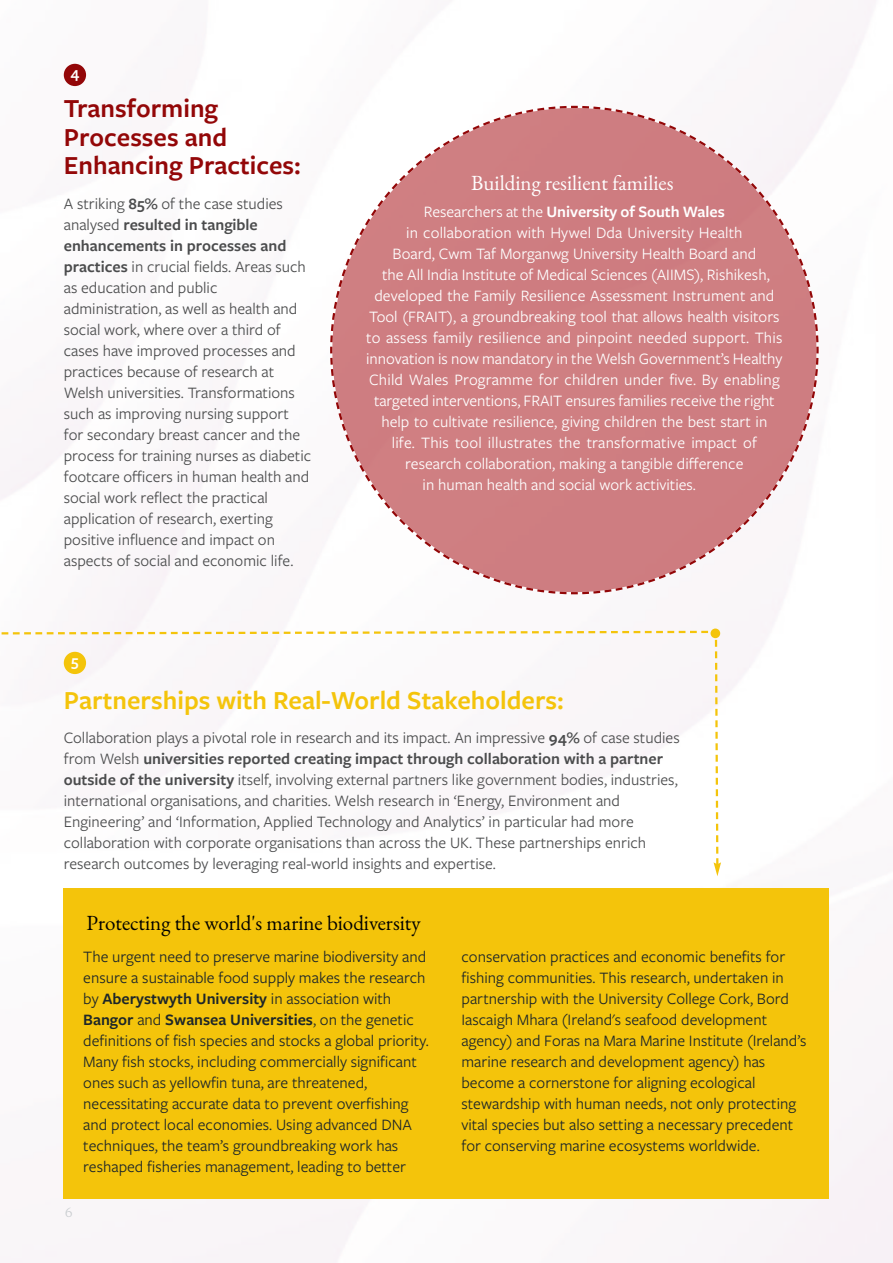
<style>
.page{position:relative;width:893px;height:1263px;background:#fff}
.page>*{position:absolute;margin:0;border:0;box-sizing:border-box;transform-origin:0 0}
.t1{font:600 27px/28.5px "Freight Sans Pro";color:#930708}
.t2{font:600 27px "Freight Sans Pro";color:#f4c40b}
.t3{font:21px "EB Garamond";color:#000001}
.t4{font:21px "EB Garamond";color:#fff}
.t5{font:16.5px/21px "Freight Sans Pro";color:#4b4c4d}
.t6{font:16.5px/21px "Freight Sans Pro";color:#1d2629}
.t7{font:16.5px "Freight Sans Pro";color:#fff}
.t8{font:600 16.5px "Freight Sans Pro";color:#fff}
.t9{font:600 16.2px "Freight Sans Pro";color:#fff}
.t10{font:12px "Galaxie Copernicus";color:#c7cbce}
.s1{font-weight:600}
.s2{font-weight:400}
</style>
<div class="page">
<img style="left:0;top:0;width:893px;height:1263px">
<svg style="left:0;top:630px;width:721px;height:246px"></svg>
<div style="left:64px;top:889px;width:765px;height:310px;background:#f4c40b"></div>
<div style="left:64px;top:652px;width:22px;height:22px;background:#f4c40b;border-radius:50%"></div>
<div style="left:64px;top:64px;width:22px;height:22px;background:#930708;border-radius:50%"></div>
<svg style="left:329px;top:105px;width:491px;height:490px"></svg>
<svg style="left:571px;top:592px;width:7px;height:2px"></svg>
<div style="left:711px;top:628px;width:9px;height:10px;background:#f4c40b;border-radius:50%"></div>
<p class="t9" style="left:70px;top:67px;width:10px">4</p>
<p class="t1" style="left:64px;top:97px;width:239px">Transforming<br>Processes and<br>Enhancing Practices:</p>
<p class="t5" style="left:64px;top:194px;width:249px">A striking <span class="s1">85%</span> of the case studies analysed <span class="s1">resulted in tangible enhancements in processes and practices</span> in crucial fields. Areas such as education and public administration, as well as health and social work, where over a third of cases have improved processes and practices because of research at Welsh universities. Transformations such as improving nursing support for secondary breast cancer and the process for training nurses as diabetic footcare officers in human health and social work reflect the practical application of research, exerting positive influence and impact on aspects of social and economic life.</p>
<p class="t9" style="left:71px;top:655px;width:9px">5</p>
<p class="t4" style="left:471px;top:168px;width:204px">Building resilient families</p>
<p class="t8" style="left:424px;top:205px;width:302px"><span class="s2">Researchers at the</span> University of South Wales</p>
<p class="t7" style="left:406px;top:226px;width:338px">in collaboration with Hywel Dda University Health</p>
<p class="t7" style="left:393px;top:247px;width:365px">Board, Cwm Taf Morganwg University Health Board and</p>
<p class="t7" style="left:382px;top:268px;width:389px">the All India Institute of Medical Sciences (AIIMS), Rishikesh,</p>
<p class="t7" style="left:374px;top:289px;width:401px">developed the Family Resilience Assessment Instrument and</p>
<p class="t7" style="left:369px;top:310px;width:412px">Tool (FRAIT), a groundbreaking tool that allows health visitors</p>
<p class="t7" style="left:366px;top:331px;width:418px">to assess family resilience and pinpoint needed support. This</p>
<p class="t7" style="left:366px;top:352px;width:418px">innovation is now mandatory in the Welsh Government’s Healthy</p>
<p class="t7" style="left:369px;top:373px;width:412px">Child Wales Programme for children under five. By enabling</p>
<p class="t7" style="left:374px;top:394px;width:402px">targeted interventions, FRAIT ensures families receive the right</p>
<p class="t7" style="left:381px;top:415px;width:387px">help to cultivate resilience, giving children the best start in</p>
<p class="t7" style="left:392px;top:436px;width:367px">life. This tool illustrates the transformative impact of</p>
<p class="t7" style="left:405px;top:457px;width:340px">research collaboration, making a tangible difference</p>
<p class="t7" style="left:423px;top:478px;width:275px">in human health and social work activities.</p>
<p class="t2" style="left:64px;top:690px;width:502px">Partnerships with Real-World Stakeholders:</p>
<p class="t5" style="left:64px;top:729px;width:617px">Collaboration plays a pivotal role in research and its impact. An impressive <span class="s1">94%</span> of case studies from Welsh <span class="s1">universities reported creating impact through collaboration with a partner outside of the university</span> itself, involving external partners like government bodies, industries, international organisations, and charities. Welsh research in ‘Energy, Environment and Engineering’ and ‘Information, Applied Technology and Analytics’ in particular had more collaboration with corporate organisations than across the UK. These partnerships enrich research outcomes by leveraging real-world insights and expertise.</p>
<p class="t3" style="left:86px;top:909px;width:336px">Protecting the world's marine biodiversity</p>
<p class="t6" style="left:83px;top:948px;width:347px">The urgent need to preserve marine biodiversity and ensure a sustainable food supply makes the research by <span class="s1">Aberystwyth University</span> in association with <span class="s1">Bangor</span> and <span class="s1">Swansea Universities</span>, on the genetic definitions of fish species and stocks a global priority.<br>Many fish stocks, including commercially significant ones such as yellowfin tuna, are threatened, necessitating accurate data to prevent overfishing and protect local economies. Using advanced DNA techniques, the team’s groundbreaking work has reshaped fisheries management, leading to better</p>
<p class="t6" style="left:461px;top:948px;width:346px">conservation practices and economic benefits for fishing communities. This research, undertaken in partnership with the University College Cork, Bord Iascaigh Mhara (Ireland's seafood development agency) and Foras na Mara Marine Institute (Ireland’s marine research and development agency) has become a cornerstone for aligning ecological stewardship with human needs, not only protecting vital species but also setting a necessary precedent for conserving marine ecosystems worldwide.</p>
<p class="t10" style="left:65px;top:1205px;width:9px">6</p>
</div>
